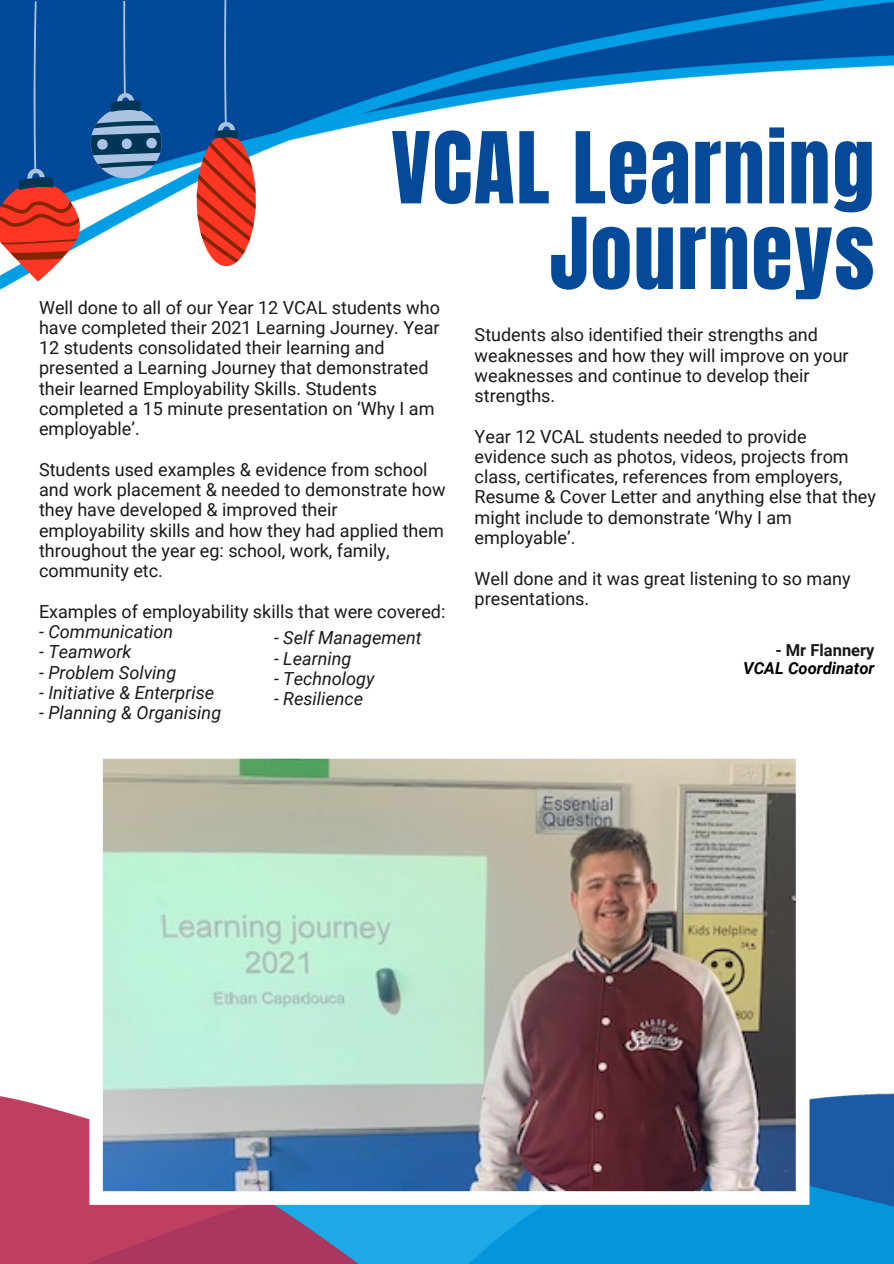
<style>
.page{position:relative;width:894px;height:1264px;background:#fff}
.page>*{position:absolute;margin:0;border:0;box-sizing:border-box;transform-origin:0 0}
.t1{font:84px/85.5px "Anton";letter-spacing:.02em;color:#044a99;text-align:right}
.t2{font:18px/20.2px "Roboto";color:#191919}
.t3{font:italic 18px "Roboto";color:#191919}
.t4{font:italic 700 16.5px "Roboto";color:#000}
.t5{font:700 16.5px "Roboto";color:#191919}
.s1{font-style:normal}
</style>
<div class="page">
<img style="left:0;top:0;width:893px;height:1263px">
<img style="left:89px;top:745px;width:720px;height:459px">
<svg style="left:0;top:0;width:256px;height:281px"></svg>
<p class="t1" style="left:391px;top:127px;width:484px">VCAL Learning<br>Journeys</p>
<p class="t2" style="left:39px;top:297px;width:402px">Well done to all of our Year 12 VCAL students who have completed their 2021 Learning Journey. Year 12 students consolidated their learning and presented a Learning Journey that demonstrated their learned Employability Skills. Students completed a 15 minute presentation on ‘Why I am employable’.</p>
<p class="t2" style="left:39px;top:459px;width:408px">Students used examples &amp; evidence from school and work placement &amp; needed to demonstrate how they have developed &amp; improved their employability skills and how they had applied them throughout the year eg: school, work, family, community etc.</p>
<p class="t2" style="left:39px;top:601px;width:408px">Examples of employability skills that were covered:</p>
<p class="t3" style="left:39px;top:621px;width:136px"><span class="s1">-</span> Communication</p>
<p class="t3" style="left:39px;top:641px;width:94px">- Teamwork</p>
<p class="t3" style="left:39px;top:662px;width:139px">- Problem Solving</p>
<p class="t3" style="left:39px;top:682px;width:177px">- Initiative &amp; Enterprise</p>
<p class="t3" style="left:39px;top:702px;width:184px">- Planning &amp; Organising</p>
<p class="t2" style="left:474px;top:325px;width:375px">Students also identified their strengths and weaknesses and how they will improve on your weaknesses and continue to develop their strengths.</p>
<p class="t2" style="left:474px;top:426px;width:403px">Year 12 VCAL students needed to provide evidence such as photos, videos, projects from class, certificates, references from employers, Resume &amp; Cover Letter and anything else that they might include to demonstrate ‘Why I am employable’.</p>
<p class="t2" style="left:474px;top:568px;width:377px">Well done and it was great listening to so many presentations.</p>
<p class="t5" style="left:775px;top:640px;width:101px">- Mr Flannery</p>
<p class="t4" style="left:743px;top:658px;width:133px">VCAL Coordinator</p>
<p class="t3" style="left:274px;top:627px;width:149px">- Self Management</p>
<p class="t3" style="left:274px;top:648px;width:79px">- Learning</p>
<p class="t3" style="left:274px;top:668px;width:102px">- Technology</p>
<p class="t3" style="left:274px;top:688px;width:91px">- Resilience</p>
</div>
